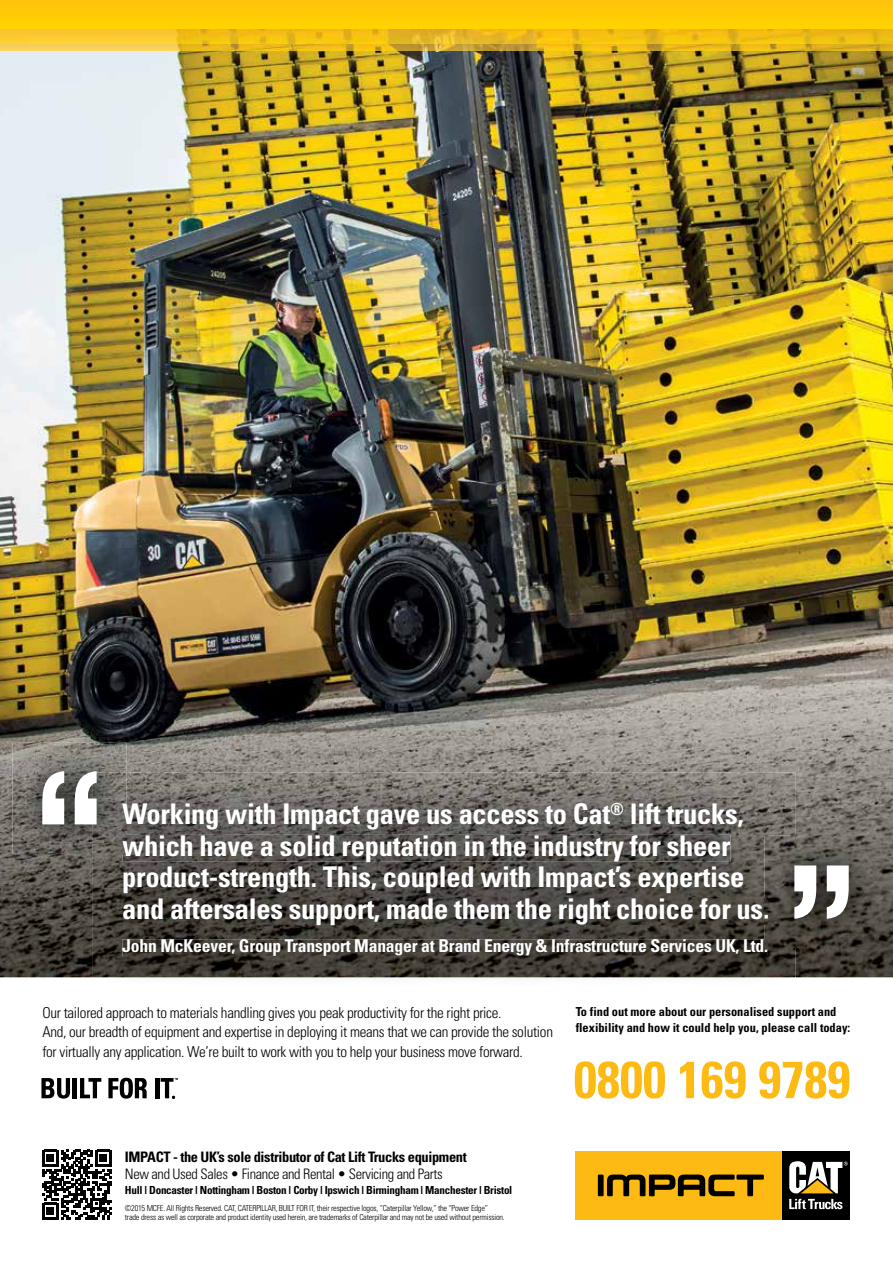
<style>
.page{position:relative;width:893px;height:1263px;background:#fff}
.page>*{position:absolute;margin:0;border:0;box-sizing:border-box;transform-origin:0 0}
.t1{font:700 condensed 51.9px "Univers";color:#fdba12}
.t2{font:700 condensed 28.5px/31.5px "Univers";letter-spacing:-.01em;color:#fff}
.t3{font:700 condensed 17.55px "Univers";letter-spacing:-.01em;color:#fff}
.t4{font:300 condensed 15px/19.2px "Univers";letter-spacing:-.02em;color:#000}
.t5{font:700 condensed 14.4px "Univers";letter-spacing:-.025em;color:#000}
.t6{font:300 condensed 14.4px "Univers";letter-spacing:-.025em;color:#000}
.t7{font:700 condensed 12.45px/16.2px "Univers";color:#000}
.t8{font:700 condensed 11.1px "Univers";letter-spacing:-.025em;color:#000}
.t9{font:300 condensed 8.25px/9px "Univers";letter-spacing:-.025em;color:#000}
</style>
<div class="page">
<img style="left:0;top:29px;width:893px;height:948px">
<div style="left:0;top:0;width:893px;height:29px;background:#ffcb05"></div>
<div style="left:781px;top:1151px;width:69px;height:69px;background:#000"></div>
<svg style="left:789px;top:1199px;width:53px;height:10px"></svg>
<svg style="left:789px;top:1161px;width:59px;height:32px"></svg>
<div style="left:575px;top:1151px;width:206px;height:69px;background:#fdba12"></div>
<div style="left:598px;top:1174px;width:6px;height:22px;background:#000"></div>
<svg style="left:607px;top:1174px;width:157px;height:22px"></svg>
<svg style="left:42px;top:1150px;width:70px;height:69px"></svg>
<svg style="left:41px;top:1078px;width:29px;height:20px"></svg>
<hr style="left:73px;top:1078px;width:4px;height:20px;background:#000">
<svg style="left:80px;top:1078px;width:21px;height:20px"></svg>
<svg style="left:108px;top:1078px;width:39px;height:20px"></svg>
<hr style="left:155px;top:1078px;width:4px;height:20px;background:#000">
<svg style="left:161px;top:1078px;width:17px;height:21px"></svg>
<img style="left:92px;top:772px;width:703px;height:206px">
<img style="left:126px;top:803px;width:484px;height:27px">
<img style="left:122px;top:835px;width:609px;height:27px">
<img style="left:123px;top:898px;width:642px;height:27px">
<img style="left:122px;top:939px;width:645px;height:17px">
<img style="left:13px;top:743px;width:113px;height:111px">
<img style="left:92px;top:772px;width:34px;height:82px">
<img style="left:122px;top:803px;width:4px;height:27px">
<img style="left:122px;top:835px;width:4px;height:19px">
<svg style="left:42px;top:771px;width:55px;height:53px"></svg>
<img style="left:765px;top:836px;width:113px;height:111px">
<img style="left:765px;top:898px;width:3px;height:27px">
<svg style="left:765px;top:939px;width:2px;height:8px"></svg>
<svg style="left:794px;top:865px;width:55px;height:54px"></svg>
<h2 class="t2" style="left:122px;top:798px;width:649px">Working with Impact gave us access to Cat<sup>®</sup> lift trucks, which have a solid reputation in the industry for sheer product-strength. This, coupled with Impact’s expertise and aftersales support, made them the right choice for us.</h2>
<p class="t3" style="left:122px;top:935px;width:647px">John McKeever, Group Transport Manager at Brand Energy &amp; Infrastructure Services UK, Ltd.</p>
<p class="t4" style="left:42px;top:1003px;width:512px">Our tailored approach to materials handling gives you peak productivity for the right price.<br>And, our breadth of equipment and expertise in deploying it means that we can provide the solution for virtually any application. We’re built to work with you to help your business move forward.</p>
<p class="t5" style="left:125px;top:1148px;width:343px">IMPACT - the UK’s sole distributor of Cat Lift Trucks equipment</p>
<p class="t6" style="left:125px;top:1165px;width:319px">New and Used Sales • Finance and Rental • Servicing and Parts</p>
<p class="t8" style="left:125px;top:1183px;width:389px">Hull | Doncaster | Nottingham | Boston | Corby | Ipswich | Birmingham | Manchester | Bristol</p>
<p class="t9" style="left:125px;top:1203px;width:381px">©2015 MCFE. All Rights Reserved. CAT, CATERPILLAR, BUILT FOR IT, their respective logos, “Caterpillar Yellow,” the “Power Edge” trade dress as well as corporate and product identity used herein, are trademarks of Caterpillar and may not be used without permission.</p>
<p class="t7" style="left:576px;top:1003px;width:276px">To find out more about our personalised support and flexibility and how it could help you, please call today:</p>
<h1 class="t1" style="left:574px;top:1048px;width:278px">0800 169 9789</h1>
</div>
